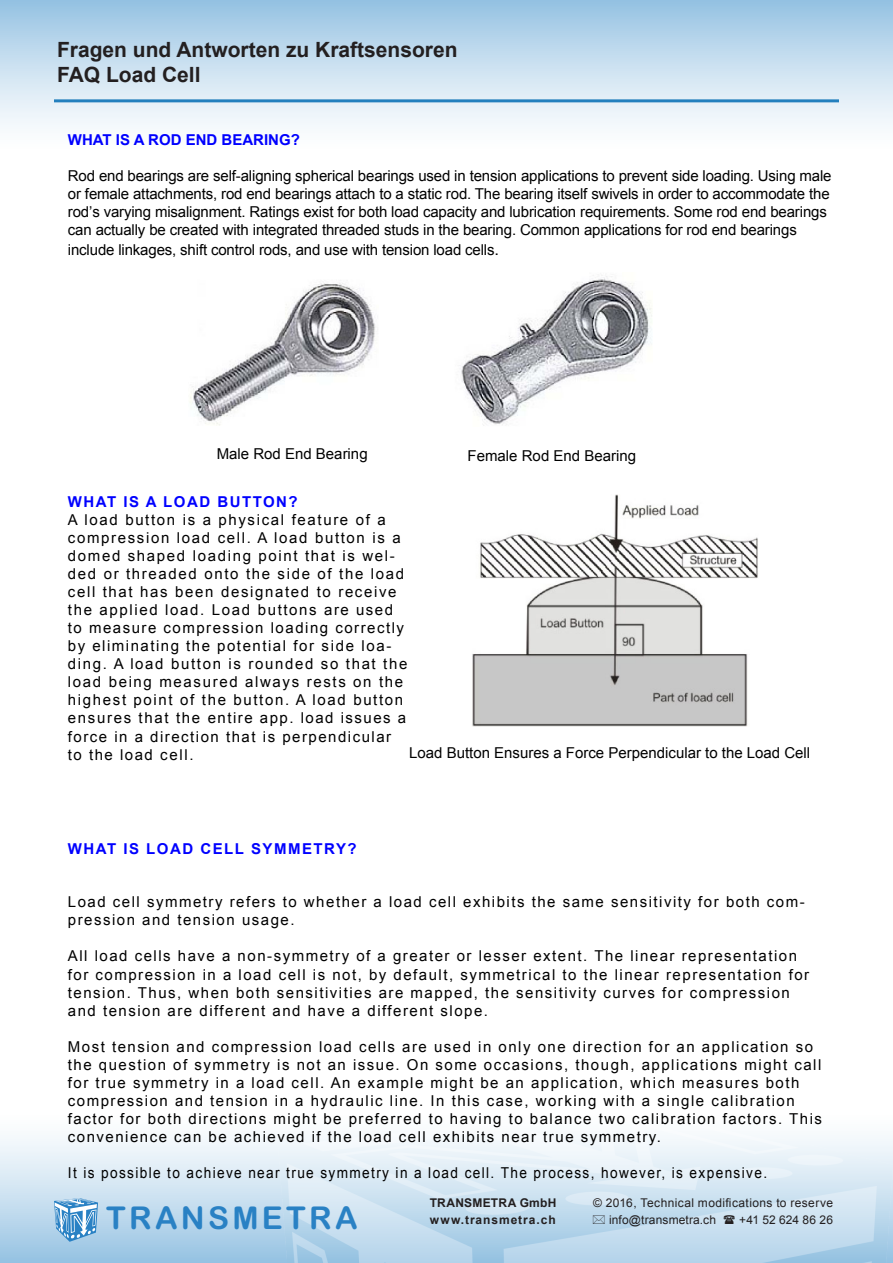
<style>
.page{position:relative;width:893px;height:1263px;background:#fff}
.page>*{position:absolute;margin:0;border:0;box-sizing:border-box;transform-origin:0 0}
.t1{font:31.5px "Arial Rounded MT Bold";letter-spacing:.105em;color:#2981c4}
.t2{font:700 21px "Arial";color:#231f20}
.t3{font:15px/18px "Arial";letter-spacing:.1em;color:#000}
.t4{font:15px/18.1px "Arial";letter-spacing:-.01em;color:#000}
.t5{font:15px "Arial";color:#000}
.t6{font:15px "Arial";letter-spacing:.1em;color:#000;scale:.91 1}
.t7{font:700 15px "Arial";letter-spacing:.1em;color:#00f}
.t8{font:700 15px "Arial";color:#00f}
.t9{font:12px "Arial";letter-spacing:.025em;color:#231f20}
.t10{font:700 12px "Arial";letter-spacing:.065em;color:#231f20}
.t11{font:700 12px "Arial";letter-spacing:.02em;color:#231f20}
.t12{font:12px "Arial";letter-spacing:.005em;color:#231f20}
.s1{font-size:16.5px}
.s2{font-weight:700;color:#00f}
</style>
<div class="page">
<div style="left:0;top:1093px;width:893px;height:170px;background:linear-gradient(to bottom,#fff,#9dc6e4)"></div>
<img style="left:278px;top:1103px;width:615px;height:160px">
<div style="left:0;top:0;width:893px;height:170px;background:linear-gradient(to bottom,#9bc5e4,#fff)"></div>
<svg style="left:54px;top:1198px;width:44px;height:44px;background:#85b7dd"></svg>
<hr style="left:54px;top:99px;width:785px;height:3px;background:#2380be">
<img style="left:190px;top:283px;width:186px;height:142px">
<img style="left:461px;top:275px;width:191px;height:151px">
<img style="left:472px;top:494px;width:286px;height:232px">
<svg style="left:593px;top:1215px;width:12px;height:9px"></svg>
<svg style="left:724px;top:1215px;width:11px;height:9px"></svg>
<p class="t2" style="left:57px;top:35px;width:402px">Fragen und Antworten zu Kraftsensoren</p>
<p class="t2" style="left:57px;top:60px;width:145px">FAQ Load Cell</p>
<p class="t8" style="left:68px;top:130px;width:233px">WHAT IS A ROD END BEARING?</p>
<p class="t4" style="left:68px;top:167px;width:765px">Rod end bearings are self-aligning spherical bearings used in tension applications to prevent side loading. Using male or female attachments, rod end bearings attach to a static rod. The bearing itself swivels in order to accommodate the rod’s varying misalignment. Ratings exist for both load capacity and lubrication requirements. Some rod end bearings can actually be created with integrated threaded studs in the bearing. Common applications for rod end bearings</p>
<p class="t4" style="left:68px;top:241px;width:433px">include linkages, shift control rods, and use with tension load cells<span class="s1">.</span></p>
<p class="t5" style="left:217px;top:444px;width:152px">Male Rod End Bearing</p>
<p class="t5" style="left:468px;top:446px;width:170px">Female Rod End Bearing</p>
<p class="t3" style="left:68px;top:492px;width:341px"><span class="s2">WHAT IS A LOAD BUTTON?<br></span>A load button is a physical feature of a compression load cell. A load button is a domed shaped loading point that is wel&shy;ded or threaded onto the side of the load cell that has been designated to receive the applied load. Load buttons are used to measure compression loading correctly by eliminating the potential for side loa&shy;ding. A load button is rounded so that the load being measured always rests on the highest point of the button. A load button ensures that the entire app. load issues a force in a direction that is perpendicular to the load cell.</p>
<p class="t5" style="left:409px;top:742px;width:403px">Load Button Ensures a Force Perpendicular to the Load Cell</p>
<p class="t7" style="left:68px;top:839px;width:290px">WHAT IS LOAD CELL SYMMETRY?</p>
<p class="t3" style="left:68px;top:893px;width:738px">Load cell symmetry refers to whether a load cell exhibits the same sensitivity for both com&shy;pression and tension usage.</p>
<p class="t3" style="left:68px;top:947px;width:743px">All load cells have a non-symmetry of a greater or lesser extent. The linear representation for compression in a load cell is not, by default, symmetrical to the linear representation for tension. Thus, when both sensitivities are mapped, the sensitivity curves for compression and tension are different and have a different slope.</p>
<p class="t3" style="left:68px;top:1037px;width:756px">Most tension and compression load cells are used in only one direction for an application so the question of symmetry is not an issue. On some occasions, though, applications might call for true symmetry in a load cell. An example might be an application, which measures both compression and tension in a hydraulic line. In this case, working with a single calibration factor for both directions might be preferred to having to balance two calibration factors. This convenience can be achieved if the load cell exhibits near true symmetry.</p>
<p class="t6" style="left:68px;top:1163px;width:770px">It is possible to achieve near true symmetry in a load cell. The process, however, is expensive.</p>
<p class="t11" style="left:430px;top:1195px;width:128px">TRANSMETRA GmbH</p>
<p class="t9" style="left:593px;top:1195px;width:241px">© 2016, Technical modifications to reserve</p>
<p class="t10" style="left:430px;top:1212px;width:127px">www.transmetra.ch</p>
<p class="t9" style="left:609px;top:1212px;width:109px">info@transmetra.ch</p>
<p class="t12" style="left:739px;top:1212px;width:95px">+41 52 624 86 26</p>
<p class="t1" style="left:106px;top:1199px;width:253px">TRANSMETRA</p>
</div>
